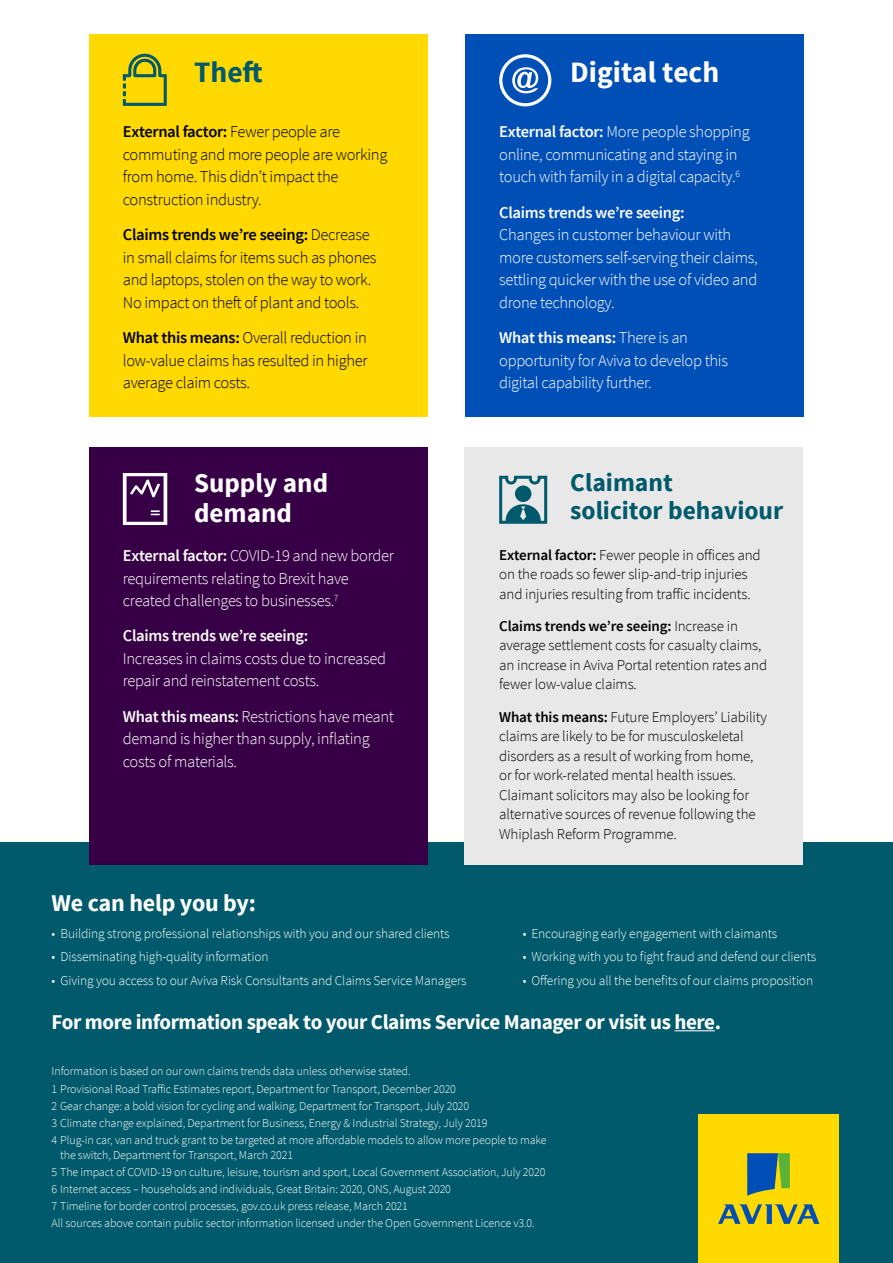
<style>
.page{position:relative;width:893px;height:1263px;background:#fff}
.page>*{position:absolute;margin:0;border:0;box-sizing:border-box;transform-origin:0 0}
.t1{font:700 29.55px "Source Sans Pro";color:#fff}
.t2{font:700 29.55px "Source Sans Pro";color:#005a6c}
.t3{font:700 27px/30px "Source Sans Pro";color:#fff}
.t4{font:700 25.5px/28.5px "Source Sans Pro";color:#005a6c}
.t5{font:700 24px "Source Sans Pro";letter-spacing:-.01em;color:#fff}
.t6{font:700 21px "Source Sans Pro";letter-spacing:-.02em;color:#fff}
.t7{font:300 16.5px/22.5px "Source Sans Pro";letter-spacing:-.02em;color:#fff}
.t8{font:300 16.5px/22.5px "Source Sans Pro";letter-spacing:-.02em;color:#000}
.t9{font:600 16.5px "Source Sans Pro";letter-spacing:-.02em;color:#fff}
.t10{font:300 15px/19.5px "Source Sans Pro";letter-spacing:-.01em;color:#000}
.t11{font:300 13.5px "Source Sans Pro";letter-spacing:-.01em;color:#fff}
.t12{font:300 12px/17.1px "Source Sans Pro";letter-spacing:-.01em;color:#fff}
.s1{font-weight:600}
</style>
<div class="page">
<div style="left:0;top:842px;width:893px;height:421px;background:#005a6c"></div>
<div style="left:698px;top:1114px;width:141px;height:149px;background:#ffd900"></div>
<svg style="left:718px;top:1204px;width:101px;height:20px"></svg>
<svg style="left:747px;top:1153px;width:43px;height:43px"></svg>
<hr style="left:674px;top:1030px;width:41px;height:1px;background:#fff">
<div style="left:90px;top:34px;width:338px;height:383px;background:#ffd900"></div>
<div style="left:465px;top:34px;width:338px;height:383px;background:#004fb6"></div>
<div style="left:90px;top:447px;width:338px;height:418px;background:#370046"></div>
<svg style="left:123px;top:53px;width:44px;height:53px"></svg>
<svg style="left:123px;top:473px;width:44px;height:52px"></svg>
<svg style="left:499px;top:54px;width:52px;height:52px"></svg>
<div style="left:465px;top:447px;width:338px;height:418px;background:#e8e8e8"></div>
<svg style="left:499px;top:476px;width:48px;height:48px"></svg>
<h1 class="t2" style="left:194px;top:53px;width:70px">Theft</h1>
<h3 class="t8" style="left:123px;top:121px;width:266px"><span class="s1">External factor:</span> Fewer people are commuting and more people are working from home. This didn’t impact the construction industry.</h3>
<h3 class="t8" style="left:123px;top:224px;width:255px"><span class="s1">Claims trends we’re seeing:</span> Decrease in small claims for items such as phones and laptops, stolen on the way to work.<br>No impact on theft of plant and tools.</h3>
<h3 class="t8" style="left:123px;top:326px;width:246px;text-align:justify"><span class="s1">What this means:</span> Overall reduction in low-value claims has resulted in higher average claim costs.</h3>
<h2 class="t3" style="left:194px;top:469px;width:136px">Supply and demand</h2>
<h3 class="t7" style="left:123px;top:544px;width:273px"><span class="s1">External factor:</span> COVID-19 and new border requirements relating to Brexit have created challenges to businesses.<sup>7</sup></h3>
<h3 class="t9" style="left:123px;top:625px;width:187px">Claims trends we’re seeing:</h3>
<h3 class="t7" style="left:123px;top:647px;width:265px">Increases in claims costs due to increased repair and reinstatement costs.</h3>
<h3 class="t7" style="left:123px;top:705px;width:273px"><span class="s1">What this means:</span> Restrictions have meant demand is higher than supply, inflating costs of materials.</h3>
<h1 class="t1" style="left:570px;top:53px;width:151px">Digital tech</h1>
<h3 class="t7" style="left:499px;top:121px;width:252px"><span class="s1">External factor:</span> More people shopping online, communicating and staying in touch with family in a digital capacity.<sup>6</sup></h3>
<h3 class="t9" style="left:499px;top:202px;width:187px">Claims trends we’re seeing:</h3>
<h3 class="t7" style="left:499px;top:224px;width:260px">Changes in customer behaviour with more customers self-serving their claims, settling quicker with the use of video and drone technology.</h3>
<h3 class="t7" style="left:499px;top:326px;width:230px"><span class="s1">What this means:</span> There is an opportunity for Aviva to develop this digital capability further.</h3>
<h3 class="t4" style="left:570px;top:469px;width:214px">Claimant<br>solicitor behaviour</h3>
<p class="t10" style="left:499px;top:545px;width:263px"><span class="s1">External factor:</span> Fewer people in offices and on the roads so fewer slip-and-trip injuries and injuries resulting from traffic incidents.</p>
<p class="t10" style="left:499px;top:616px;width:269px"><span class="s1">Claims trends we’re seeing:</span> Increase in average settlement costs for casualty claims, an increase in Aviva Portal retention rates and fewer low-value claims.</p>
<p class="t10" style="left:499px;top:707px;width:269px"><span class="s1">What this means:</span> Future Employers’ Liability claims are likely to be for musculoskeletal disorders as a result of working from home, or for work-related mental health issues.<br>Claimant solicitors may also be looking for alternative sources of revenue following the Whiplash Reform Programme.</p>
<h3 class="t5" style="left:52px;top:888px;width:206px">We can help you by:</h3>
<p class="t11" style="left:52px;top:925px;width:400px">• Building strong professional relationships with you and our shared clients</p>
<p class="t11" style="left:523px;top:925px;width:256px">• Encouraging early engagement with claimants</p>
<p class="t11" style="left:52px;top:948px;width:218px">• Disseminating high-quality information</p>
<p class="t11" style="left:523px;top:948px;width:295px">• Working with you to fight fraud and defend our clients</p>
<p class="t11" style="left:52px;top:972px;width:416px">• Giving you access to our Aviva Risk Consultants and Claims Service Managers</p>
<p class="t11" style="left:523px;top:972px;width:292px">• Offering you all the benefits of our claims proposition</p>
<h3 class="t6" style="left:52px;top:1009px;width:671px">For more information speak to your Claims Service Manager or visit us here.</h3>
<p class="t12" style="left:52px;top:1063px;width:497px">Information is based on our own claims trends data unless otherwise stated.<br>1 Provisional Road Traffic Estimates report, Department for Transport, December 2020<br>2 Gear change: a bold vision for cycling and walking, Department for Transport, July 2020<br>3 Climate change explained, Department for Business, Energy &amp; Industrial Strategy, July 2019<br>4 Plug-in car, van and truck grant to be targeted at more affordable models to allow more people to make</p>
<p class="t12" style="left:52px;top:1146px;width:495px;text-indent:9px">the switch, Department for Transport, March 2021<br>5 The impact of COVID-19 on culture, leisure, tourism and sport, Local Government Association, July 2020<br>6 Internet access – households and individuals, Great Britain: 2020, ONS, August 2020<br>7 Timeline for border control processes, gov.co.uk press release, March 2021<br>All sources above contain public sector information licensed under the Open Government Licence v3.0.</p>
</div>
